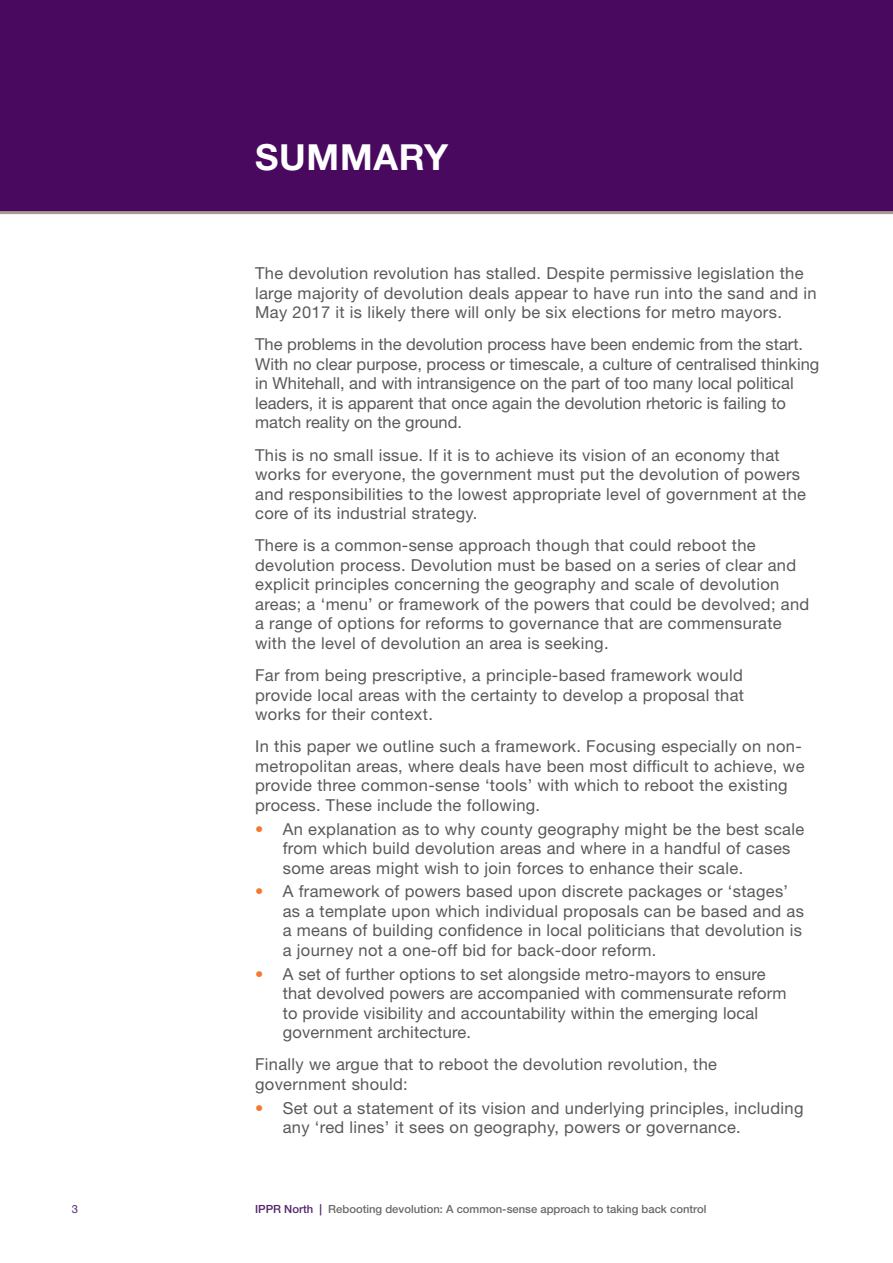
<style>
.page{position:relative;width:893px;height:1263px;background:#fff}
.page>*{position:absolute;margin:0;border:0;box-sizing:border-box;transform-origin:0 0}
.Chapter_header_bold{font:700 36px "Helvetica Neue LT Std";letter-spacing:.02em;color:#fff}
.Body_para{font:16.5px/19.5px "Helvetica Neue LT Std";letter-spacing:.02em;color:#5b5958}
.Body_para_into_list{font:16.5px/19.5px "Helvetica Neue LT Std";letter-spacing:.02em;color:#5b5958}
.Body_para-2{font:16.5px/19.5px "Helvetica Neue LT Std";color:#5b5958}
.Body_para__first{font:16.5px/19.5px "Helvetica Neue LT Std";letter-spacing:.02em;color:#5b5958}
.t1{font:500 11.25px "Helvetica Neue LT Std";color:#6b6a69}
.t2{font:11.25px "Helvetica Neue LT Std";color:#54246a}
.s1{color:#f47830}
.s2{color:#54246a}
</style>
<div class="page">
<div style="left:0;top:0;width:893px;height:214px;background:#49095f"></div>
<p class="Chapter_header_bold" style="left:255px;top:135px;width:194px">SUMMARY</p>
<p class="Body_para__first" style="left:255px;top:263px;width:563px">The devolution revolution has stalled. Despite permissive legislation the large majority of devolution deals appear to have run into the sand and in<br>May 2017 it is likely there will only be six elections for metro mayors.</p>
<p class="Body_para-2" style="left:255px;top:334px;width:566px">The problems in the devolution process have been endemic from the start.<br>With no clear purpose, process or timescale, a culture of centralised thinking in Whitehall, and with intransigence on the part of too many local political leaders, it is apparent that once again the devolution rhetoric is failing to match reality on the ground.</p>
<p class="Body_para" style="left:255px;top:445px;width:552px">This is no small issue. If it is to achieve its vision of an economy that works for everyone, the government must put the devolution of powers and responsibilities to the lowest appropriate level of government at the core of its industrial strategy.</p>
<p class="Body_para" style="left:255px;top:535px;width:556px">There is a common-sense approach though that could reboot the devolution process. Devolution must be based on a series of clear and explicit principles concerning the geography and scale of devolution areas; a ‘menu’ or framework of the powers that could be devolved; and a range of options for reforms to governance that are commensurate with the level of devolution an area is seeking.</p>
<p class="Body_para" style="left:255px;top:665px;width:490px;text-align:justify">Far from being prescriptive, a principle-based framework would provide local areas with the certainty to develop a proposal that works for their context.</p>
<p class="Body_para_into_list" style="left:255px;top:737px;width:551px">In this paper we outline such a framework. Focusing especially on non&shy;metropolitan areas, where deals have been most difficult to achieve, we provide three common-sense ‘tools’ with which to reboot the existing process. These include the following.</p>
<p class="Body_para" style="left:283px;top:819px;width:523px;text-indent:-28px"><span class="s1">•</span> An explanation as to why county geography might be the best scale from which build devolution areas and where in a handful of cases some areas might wish to join forces to enhance their scale.</p>
<p class="Body_para" style="left:283px;top:882px;width:523px;text-indent:-28px"><span class="s1">•</span> A framework of powers based upon discrete packages or ‘stages’ as a template upon which individual proposals can be based and as a means of building confidence in local politicians that devolution is a journey not a one-off bid for back-door reform.</p>
<p class="Body_para" style="left:283px;top:964px;width:505px;text-indent:-28px"><span class="s1">•</span> A set of further options to set alongside metro-mayors to ensure that devolved powers are accompanied with commensurate reform to provide visibility and accountability within the emerging local government architecture.</p>
<p class="Body_para_into_list" style="left:255px;top:1055px;width:463px">Finally we argue that to reboot the devolution revolution, the government should:</p>
<p class="Body_para" style="left:283px;top:1098px;width:522px;text-indent:-28px"><span class="s1">•</span> Set out a statement of its vision and underlying principles, including any ‘red lines’ it sees on geography, powers or governance.</p>
<p class="t2" style="left:72px;top:1202px;width:8px">3</p>
<p class="t1" style="left:255px;top:1202px;width:453px"><span class="s2">IPPR North |</span> Rebooting devolution: A common-sense approach to taking back control</p>
</div>
